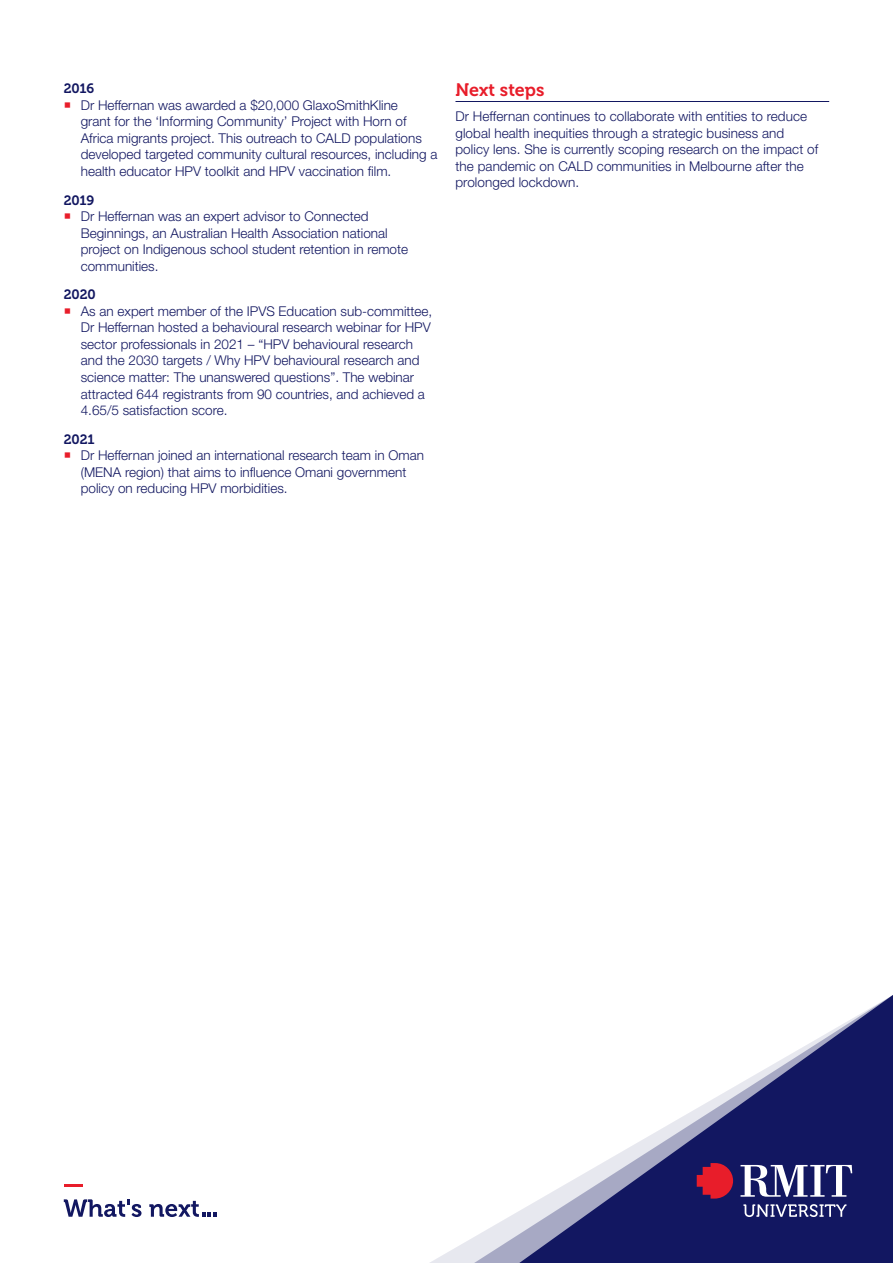
<style>
.page{position:relative;width:893px;height:1263px;background:#fff}
.page>*{position:absolute;margin:0;border:0;box-sizing:border-box;transform-origin:0 0}
.Heading_1_with_line{font:18px "Museo 700";color:#e81d2a}
.Body_text{font:300 13.5px/16.5px "Helvetica Neue LT Pro";color:#121761}
.Subhead{font:13.5px "Museo 700";letter-spacing:-.01em;color:#121761}
</style>
<div class="page">
<svg style="left:441px;top:1228px;width:49px;height:35px;fill:#e7e8ef"></svg>
<svg style="left:490px;top:995px;width:403px;height:268px"></svg>
<svg style="left:697px;top:1163px;width:36px;height:35px"></svg>
<svg style="left:740px;top:1165px;width:112px;height:32px"></svg>
<svg style="left:743px;top:1204px;width:103px;height:13px"></svg>
<svg style="left:65px;top:1184px;width:18px;height:2px"></svg>
<svg style="left:64px;top:1199px;width:78px;height:18px"></svg>
<svg style="left:149px;top:1201px;width:68px;height:16px"></svg>
<hr style="left:455px;top:101px;width:374px;height:1px;background:#121761">
<p class="Subhead" style="left:64px;top:81px;width:32px">2016</p>
<p class="Body_text" style="left:81px;top:96px;width:358px">Dr Heffernan was awarded a $20,000 GlaxoSmithKline<br>grant for the ‘Informing Community’ Project with Horn of Africa migrants project. This outreach to CALD populations developed targeted community cultural resources, including a health educator HPV toolkit and HPV vaccination film.</p>
<p class="Subhead" style="left:64px;top:192px;width:32px">2019</p>
<p class="Body_text" style="left:81px;top:208px;width:329px">Dr Heffernan was an expert advisor to Connected Beginnings, an Australian Health Association national project on Indigenous school student retention in remote communities.</p>
<p class="Subhead" style="left:64px;top:287px;width:33px">2020</p>
<p class="Body_text" style="left:81px;top:303px;width:353px">As an expert member of the IPVS Education sub-committee, Dr Heffernan hosted a behavioural research webinar for HPV sector professionals in 2021 – “HPV behavioural research and the 2030 targets / Why HPV behavioural research and science matter: The unanswered questions”. The webinar attracted 644 registrants from 90 countries, and achieved a 4.65/5 satisfaction score.</p>
<p class="Subhead" style="left:64px;top:432px;width:32px">2021</p>
<p class="Body_text" style="left:81px;top:447px;width:345px">Dr Heffernan joined an international research team in Oman (MENA region) that aims to influence Omani government policy on reducing HPV morbidities.</p>
<p class="Heading_1_with_line" style="left:455px;top:80px;width:91px">Next steps</p>
<p class="Body_text" style="left:455px;top:108px;width:364px">Dr Heffernan continues to collaborate with entities to reduce global health inequities through a strategic business and policy lens. She is currently scoping research on the impact of the pandemic on CALD communities in Melbourne after the prolonged lockdown.</p>
</div>
